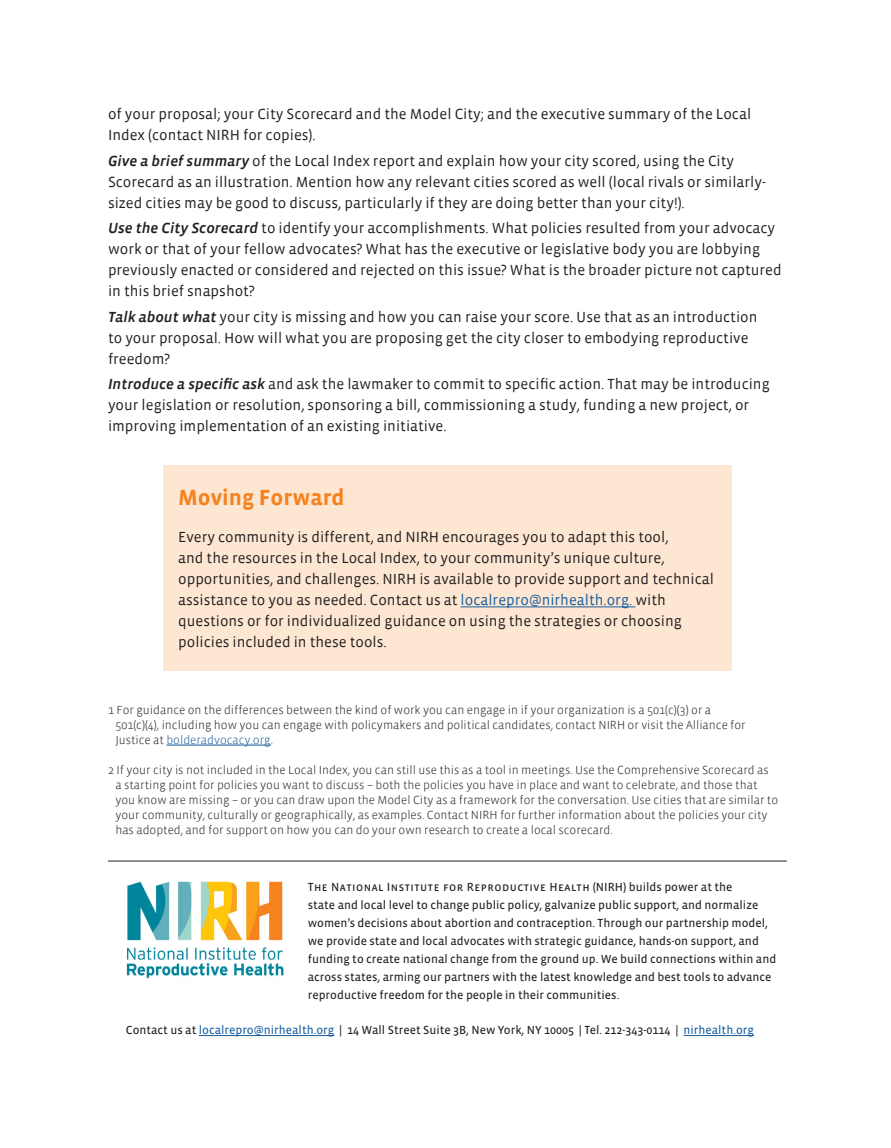
<style>
.page{position:relative;width:891px;height:1148px;background:#fff}
.page>*{position:absolute;margin:0;border:0;box-sizing:border-box;transform-origin:0 0}
.t1{font:700 22.5px "Vista Sans";color:#f6821f}
.t2{font:15px/21px "Vista Sans";color:#231f20}
.t3{font:300 12px/15px "Vista Sans";color:#231f20}
._1_Body_Text{font:12px/18px "Vista Sans OTCE";color:#231f20}
.s1{font-family:"Vista Sans Med";font-style:italic}
.s2{color:#175d9e}
</style>
<div class="page">
<hr style="left:108px;top:860px;width:679px;height:1px;background:#231f20">
<hr style="left:166px;top:744px;width:105px;height:1px;background:#175d9e">
<img style="left:126px;top:881px;width:158px;height:98px">
<hr style="left:199px;top:1035px;width:135px;height:1px;background:#175d9e">
<hr style="left:684px;top:1035px;width:70px;height:1px;background:#175d9e">
<div style="left:163px;top:465px;width:568px;height:205px;background:#fde6d2"></div>
<hr style="left:461px;top:606px;width:174px;height:1px;background:#175d9e">
<p class="t2" style="left:108px;top:104px;width:645px">of your proposal; your City Scorecard and the Model City; and the executive summary of the Local<br>Index (contact NIRH for copies).</p>
<p class="t2" style="left:108px;top:151px;width:659px"><span class="s1">Give a brief summary</span> of the Local Index report and explain how your city scored, using the City<br>Scorecard as an illustration. Mention how any relevant cities scored as well (local rivals or similarly&shy;sized cities may be good to discuss, particularly if they are doing better than your city!).</p>
<p class="t2" style="left:108px;top:218px;width:675px"><span class="s1">Use the City Scorecard</span> to identify your accomplishments. What policies resulted from your advocacy work or that of your fellow advocates? What has the executive or legislative body you are lobbying previously enacted or considered and rejected on this issue? What is the broader picture not captured in this brief snapshot?</p>
<p class="t2" style="left:108px;top:307px;width:651px"><span class="s1">Talk about what</span> your city is missing and how you can raise your score. Use that as an introduction to your proposal. How will what you are proposing get the city closer to embodying reproductive freedom?</p>
<p class="t2" style="left:108px;top:374px;width:663px"><span class="s1">Introduce a specific ask</span> and ask the lawmaker to commit to specific action. That may be introducing your legislation or resolution, sponsoring a bill, commissioning a study, funding a new project, or improving implementation of an existing initiative.</p>
<p class="t1" style="left:178px;top:485px;width:168px">Moving Forward</p>
<p class="t2" style="left:178px;top:527px;width:537px">Every community is different, and NIRH encourages you to adapt this tool,<br>and the resources in the Local Index, to your community’s unique culture, opportunities, and challenges. NIRH is available to provide support and technical assistance to you as needed. Contact us at <span class="s2">localrepro@nirhealth.org.</span> with questions or for individualized guidance on using the strategies or choosing policies included in these tools.</p>
<p class="t3" style="left:115px;top:702px;width:632px;text-indent:-7px">1 For guidance on the differences between the kind of work you can engage in if your organization is a 501(c)(3) or a<br>501(c)(4), including how you can engage with policymakers and political candidates, contact NIRH or visit the Alliance for<br>Justice at <span class="s2">bolderadvocacy.org</span>.</p>
<p class="t3" style="left:115px;top:762px;width:664px;text-indent:-7px">2 If your city is not included in the Local Index, you can still use this as a tool in meetings. Use the Comprehensive Scorecard as<br>a starting point for policies you want to discuss – both the policies you have in place and want to celebrate, and those that you know are missing – or you can draw upon the Model City as a framework for the conversation. Use cities that are similar to your community, culturally or geographically, as examples. Contact NIRH for further information about the policies your city has adopted, and for support on how you can do your own research to create a local scorecard.</p>
<p class="_1_Body_Text" style="left:308px;top:877px;width:470px">The National Institute for Reproductive Health (NIRH) builds power at the<br>state and local level to change public policy, galvanize public support, and normalize women’s decisions about abortion and contraception. Through our partnership model, we provide state and local advocates with strategic guidance, hands-on support, and funding to create national change from the ground up. We build connections within and across states, arming our partners with the latest knowledge and best tools to advance reproductive freedom for the people in their communities.</p>
<p class="_1_Body_Text" style="left:126px;top:1020px;width:630px">Contact us at <span class="s2">localrepro@nirhealth.org</span> | 14 Wall Street Suite 3B, New York, NY 10005 | Tel. 212-343-0114 | <span class="s2">nirhealth.org</span></p>
</div>
